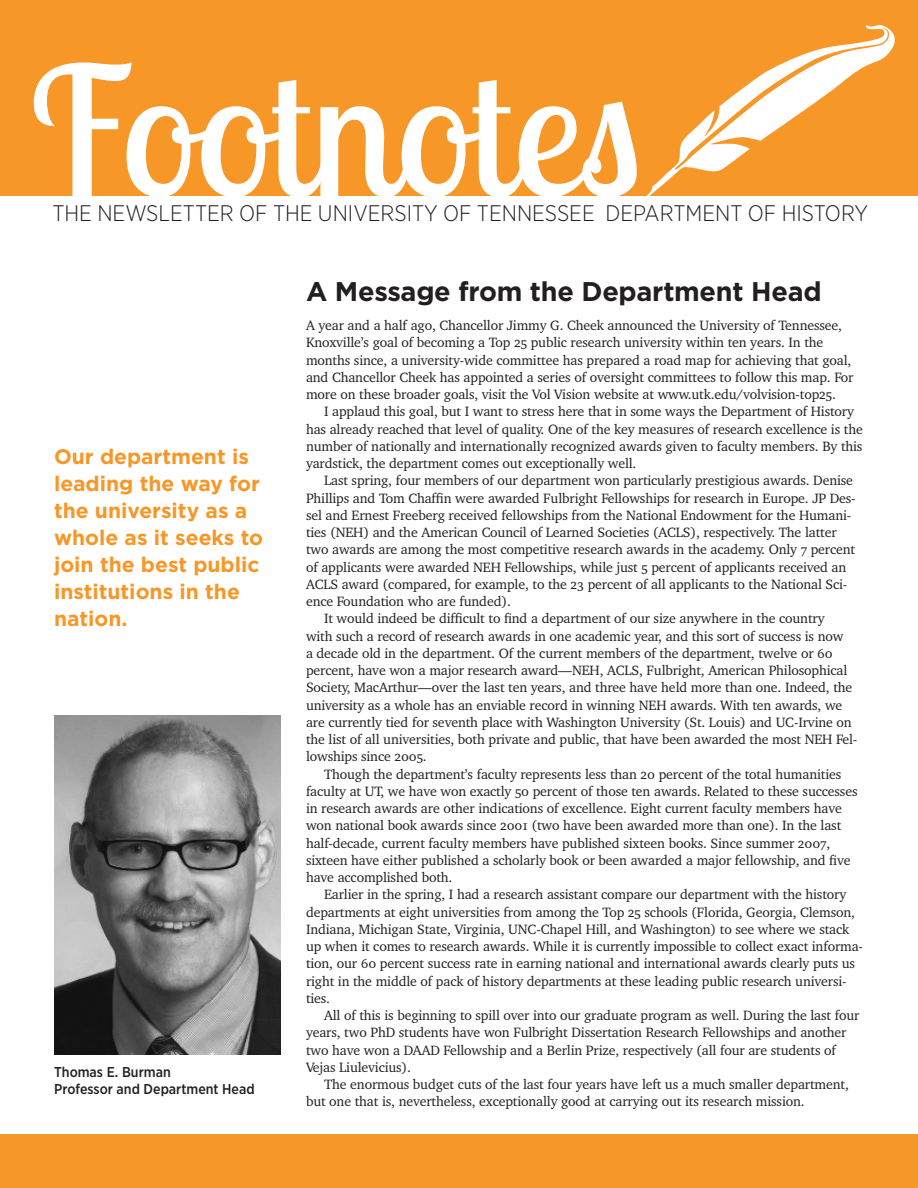
<style>
.page{position:relative;width:918px;height:1188px;background:#fff}
.page>*{position:absolute;margin:0;border:0;box-sizing:border-box;transform-origin:0 0}
.t1{font:178.5px "Lobster Two";color:#fff}
.Heading_1{font:700 27px "Gotham";letter-spacing:-.01em;color:#231f20}
.t2{font:300 22.5px "Gotham Narrow";color:#231f20}
.t3{font:700 21px/27px "Gotham";color:#f79727}
.t4{font:500 14.25px "Gotham Narrow";color:#231f20}
.Body_indent{font:13.8px/17.2px "Charter OSFBT";letter-spacing:-.01em;color:#231f20}
.Body__no_indent{font:13.8px/17.2px "Charter OSFBT";letter-spacing:-.01em;color:#231f20}
</style>
<div class="page">
<div style="left:0;top:0;width:918px;height:196px;background:#f79727"></div>
<img style="left:54px;top:716px;width:226px;height:338px">
<svg style="left:646px;top:25px;width:249px;height:171px"></svg>
<div style="left:0;top:1134px;width:918px;height:54px;background:#f79727"></div>
<p class="t1" style="left:30px;top:18px;width:613px">Footnotes</p>
<p class="t2" style="left:52px;top:199px;width:817px">THE NEWSLETTER OF THE UNIVERSITY OF TENNESSEE DEPARTMENT OF HISTORY</p>
<p class="t3" style="left:54px;top:443px;width:211px">Our department is leading the way for the university as a whole as it seeks to join the best public institutions in the nation.</p>
<p class="t4" style="left:54px;top:1063px;width:118px">Thomas E. Burman</p>
<p class="t4" style="left:54px;top:1080px;width:202px">Professor and Department Head</p>
<p class="Heading_1" style="left:306px;top:273px;width:517px">A Message from the Department Head</p>
<p class="Body__no_indent" style="left:306px;top:317px;width:549px">A year and a half ago, Chancellor Jimmy G. Cheek announced the University of Tennessee, Knoxville’s goal of becoming a Top 25 public research university within ten years. In the months since, a university-wide committee has prepared a road map for achieving that goal, and Chancellor Cheek has appointed a series of oversight committees to follow this map. For more on these broader goals, visit the Vol Vision website at www.utk.edu/volvision-top25.</p>
<p class="Body_indent" style="left:306px;top:403px;width:558px;text-indent:18px">I applaud this goal, but I want to stress here that in some ways the Department of History has already reached that level of quality. One of the key measures of research excellence is the number of nationally and internationally recognized awards given to faculty members. By this yardstick, the department comes out exceptionally well.</p>
<p class="Body_indent" style="left:306px;top:472px;width:551px;text-indent:18px">Last spring, four members of our department won particularly prestigious awards. Denise Phillips and Tom Chaffin were awarded Fulbright Fellowships for research in Europe. JP Des&shy;sel and Ernest Freeberg received fellowships from the National Endowment for the Humani&shy;ties (NEH) and the American Council of Learned Societies (ACLS), respectively. The latter two awards are among the most competitive research awards in the academy. Only 7 percent of applicants were awarded NEH Fellowships, while just 5 percent of applicants received an ACLS award (compared, for example, to the 23 percent of all applicants to the National Sci&shy;ence Foundation who are funded).</p>
<p class="Body_indent" style="left:306px;top:610px;width:553px;text-indent:18px">It would indeed be difficult to find a department of our size anywhere in the country<br>with such a record of research awards in one academic year, and this sort of success is now<br>a decade old in the department. Of the current members of the department, twelve or 60 percent, have won a major research award—NEH, ACLS, Fulbright, American Philosophical Society, MacArthur—over the last ten years, and three have held more than one. Indeed, the university as a whole has an enviable record in winning NEH awards. With ten awards, we are currently tied for seventh place with Washington University (St. Louis) and UC-Irvine on the list of all universities, both private and public, that have been awarded the most NEH Fel&shy;lowships since 2005.</p>
<p class="Body_indent" style="left:306px;top:765px;width:553px;text-indent:18px">Though the department’s faculty represents less than 20 percent of the total humanities faculty at UT, we have won exactly 50 percent of those ten awards. Related to these successes in research awards are other indications of excellence. Eight current faculty members have won national book awards since 2001 (two have been awarded more than one). In the last half-decade, current faculty members have published sixteen books. Since summer 2007, sixteen have either published a scholarly book or been awarded a major fellowship, and five have accomplished both.</p>
<p class="Body_indent" style="left:306px;top:886px;width:559px;text-indent:18px">Earlier in the spring, I had a research assistant compare our department with the history departments at eight universities from among the Top 25 schools (Florida, Georgia, Clemson, Indiana, Michigan State, Virginia, UNC-Chapel Hill, and Washington) to see where we stack up when it comes to research awards. While it is currently impossible to collect exact informa&shy;tion, our 60 percent success rate in earning national and international awards clearly puts us right in the middle of pack of history departments at these leading public research universi&shy;ties.</p>
<p class="Body_indent" style="left:306px;top:1007px;width:555px;text-indent:18px">All of this is beginning to spill over into our graduate program as well. During the last four years, two PhD students have won Fulbright Dissertation Research Fellowships and another two have won a DAAD Fellowship and a Berlin Prize, respectively (all four are students of Vejas Liulevicius).</p>
<p class="Body_indent" style="left:306px;top:1076px;width:544px;text-indent:18px">The enormous budget cuts of the last four years have left us a much smaller department, but one that is, nevertheless, exceptionally good at carrying out its research mission.</p>
</div>
